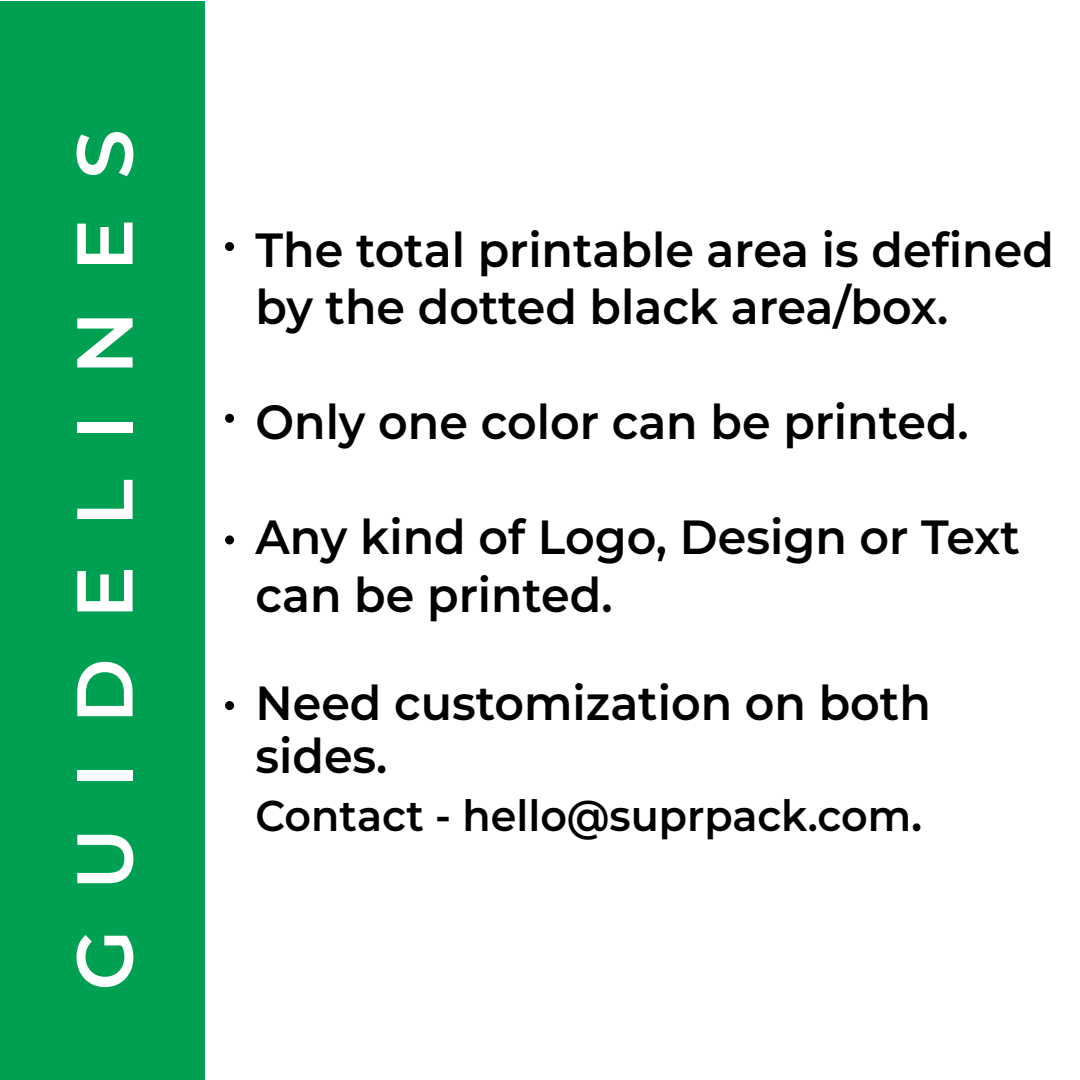
<style>
.page{position:relative;width:1080px;height:1080px;background:#fff}
.page>*{position:absolute;margin:0;border:0;box-sizing:border-box;transform-origin:0 0}
.t1{font:600 79px "Montserrat";letter-spacing:.5em;color:#fff}
.t2{font:600 47.9px/57.5px "Montserrat";color:#000;scale:.96 1}
.t3{font:600 43px "Montserrat";color:#000;scale:.96 1}
.s1{font-size:47.9px}
</style>
<div class="page">
<div style="left:0;top:1px;width:204px;height:1079px;background:#00a052"></div>
<div style="left:225px;top:242px;width:9px;height:9px;background:#000;border-radius:50%"></div>
<div style="left:225px;top:414px;width:9px;height:9px;background:#000;border-radius:50%"></div>
<div style="left:225px;top:535px;width:9px;height:9px;background:#000;border-radius:50%"></div>
<div style="left:225px;top:701px;width:9px;height:9px;background:#000;border-radius:50%"></div>
<h1 class="t1" style="left:52px;top:991px;width:863px;rotate:-90deg">GUIDELINES</h1>
<p class="t2" style="left:255px;top:220px;width:833px">The total printable area is defined by the dotted black area/box.</p>
<p class="t2" style="left:255px;top:392px;width:745px">Only one color can be printed.</p>
<p class="t2" style="left:255px;top:507px;width:798px">Any kind of Logo, Design or Text can be printed.</p>
<p class="t2" style="left:255px;top:676px;width:705px;line-height:53px">Need customization on both sides.</p>
<p class="t3" style="left:255px;top:787px;width:696px">Contact - hello@suprpack.com<span class="s1">.</span></p>
</div>
